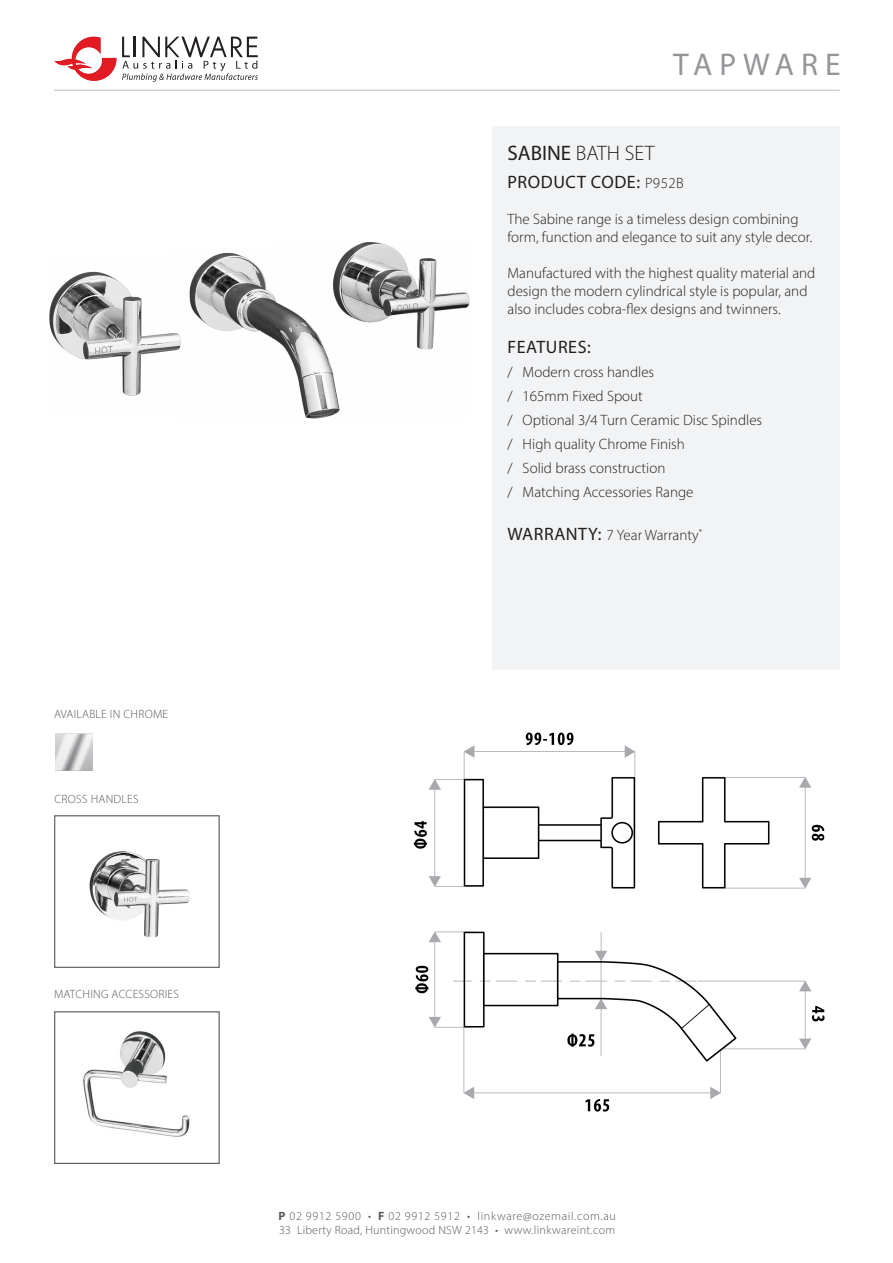
<style>
.page{position:relative;width:893px;height:1263px;background:#fff}
.page>*{position:absolute;margin:0;border:0;box-sizing:border-box;transform-origin:0 0}
.t1{font:31.5px "Myriad Pro";letter-spacing:.22em;color:#939598}
.t2{font:300 21px "Myriad Pro";color:#231f20}
.t3{font:18px "Myriad Pro";letter-spacing:.03em;color:#231f20}
.t4{font:300 15px/18px "Myriad Pro";color:#231f20}
.t5{font:300 12px "Myriad Pro";letter-spacing:.02em;color:#57585a}
.t6{font:300 12px "Myriad Pro";letter-spacing:.055em;color:#57585a}
.s1{font-weight:400}
.s2{font-weight:300;font-size:15px}
.s3{font-weight:400;font-size:18px}
.s4{font-weight:700}
</style>
<div class="page">
<hr style="left:54px;top:90px;width:786px;height:1px;background:#bcbdc0">
<svg style="left:54px;top:37px;width:62px;height:44px"></svg>
<svg style="left:122px;top:37px;width:136px;height:45px"></svg>
<div style="left:493px;top:126px;width:347px;height:543px;background:#f2f3f4"></div>
<img style="left:89px;top:851px;width:101px;height:86px">
<div style="left:54px;top:815px;width:166px;height:153px;border:1px solid #57585a"></div>
<img style="left:83px;top:1031px;width:107px;height:106px">
<div style="left:54px;top:1011px;width:166px;height:153px;border:1px solid #57585a"></div>
<svg style="left:55px;top:734px;width:38px;height:37px"></svg>
<img style="left:197px;top:242px;width:273px;height:177px">
<img style="left:49px;top:271px;width:148px;height:125px">
<img style="left:413px;top:732px;width:412px;height:380px">
<p class="t5" style="left:54px;top:707px;width:116px">AVAILABLE IN CHROME</p>
<p class="t5" style="left:54px;top:791px;width:86px">CROSS HANDLES</p>
<p class="t5" style="left:54px;top:987px;width:126px">MATCHING ACCESSORIES</p>
<p class="t1" style="left:673px;top:45px;width:169px">TAPWARE</p>
<p class="t2" style="left:507px;top:141px;width:148px"><span class="s1">SABINE</span> BATH SET</p>
<p class="t3" style="left:507px;top:171px;width:178px">PRODUCT CODE: <span class="s2">P952B</span></p>
<p class="t4" style="left:507px;top:210px;width:306px">The Sabine range is a timeless design combining form, function and elegance to suit any style decor.</p>
<p class="t4" style="left:507px;top:264px;width:309px">Manufactured with the highest quality material and design the modern cylindrical style is popular, and also includes cobra-flex designs and twinners.</p>
<p class="t3" style="left:507px;top:336px;width:85px">FEATURES:</p>
<p class="t4" style="left:507px;top:363px;width:148px">/ Modern cross handles</p>
<p class="t4" style="left:507px;top:387px;width:137px">/ 165mm Fixed Spout</p>
<p class="t4" style="left:507px;top:411px;width:256px">/ Optional 3/4 Turn Ceramic Disc Spindles</p>
<p class="t4" style="left:507px;top:435px;width:179px">/ High quality Chrome Finish</p>
<p class="t4" style="left:507px;top:459px;width:159px">/ Solid brass construction</p>
<p class="t4" style="left:507px;top:483px;width:187px">/ Matching Accessories Range</p>
<p class="t4" style="left:507px;top:526px;width:196px"><span class="s3">WARRANTY:</span> 7 Year Warranty<sup>*</sup></p>
<p class="t6" style="left:279px;top:1209px;width:339px"><span class="s4">P</span> 02 9912 5900 • <span class="s4">F</span> 02 9912 5912 • linkware@ozemail.com.au</p>
<p class="t5" style="left:279px;top:1223px;width:338px">33 Liberty Road, Huntingwood NSW 2143 • www.linkwareint.com</p>
</div>
